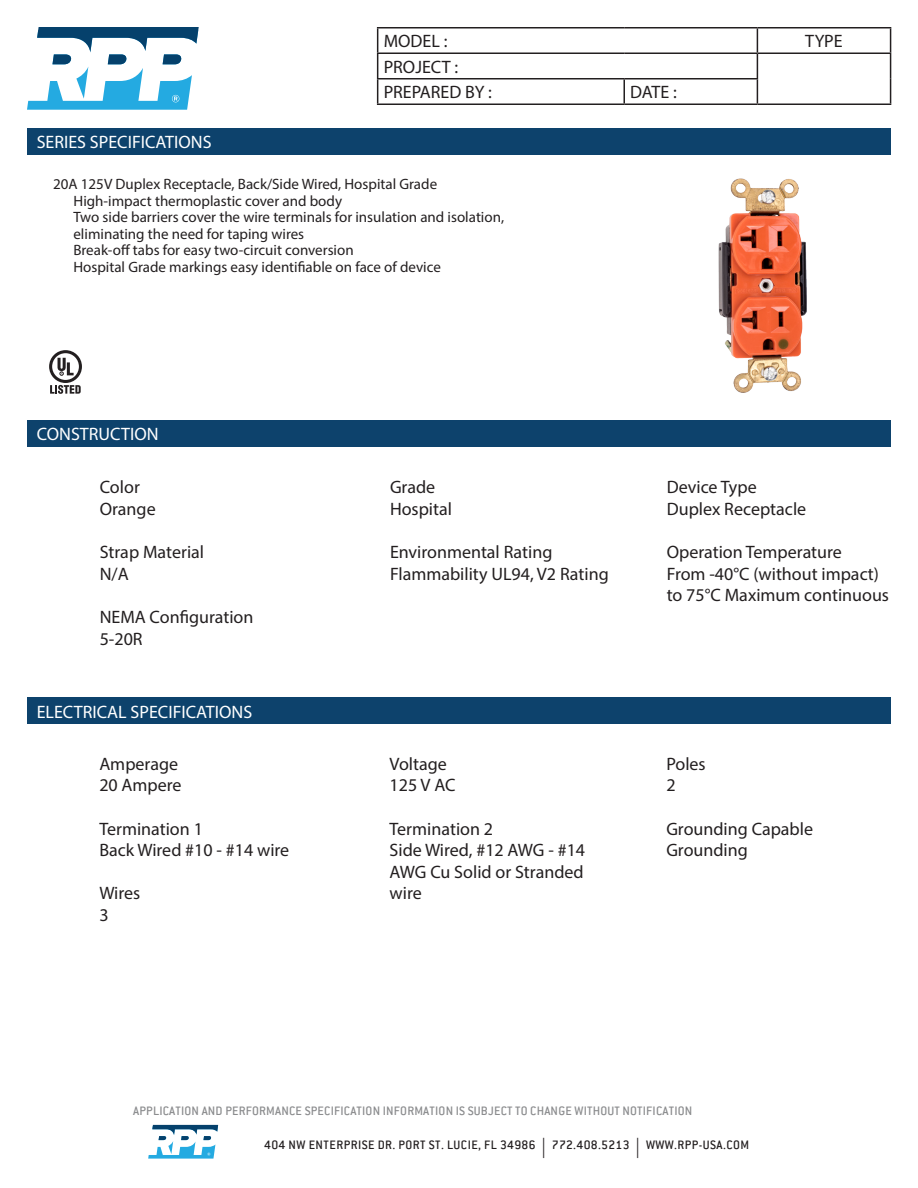
<style>
.page{position:relative;width:918px;height:1188px;background:#fff}
.page>*{position:absolute;margin:0;border:0;box-sizing:border-box;transform-origin:0 0}
.t1{font:18px/21.6px "Myriad Pro";color:#231f20}
.t2{font:18px "Myriad Pro";color:#fff}
.t3{font:15px/16.5px "Myriad Pro";color:#231f20}
.t4{font:500 13.5px "Conduit ITC";letter-spacing:.015em;color:#8b8c8e}
.t5{font:500 13.5px "Conduit ITC";letter-spacing:.035em;color:#231f20}
.s1{font-family:"Myriad Pro";font-weight:400;font-size:20.25px}
</style>
<div class="page">
<svg style="left:27px;top:27px;width:172px;height:83px"></svg>
<svg style="left:148px;top:1125px;width:70px;height:34px"></svg>
<hr style="left:377px;top:27px;width:247px;height:1px;background:#231f20">
<hr style="left:624px;top:27px;width:133px;height:1px;background:#231f20">
<hr style="left:757px;top:27px;width:134px;height:1px;background:#231f20">
<hr style="left:377px;top:52px;width:247px;height:2px;background:#231f20">
<hr style="left:624px;top:52px;width:133px;height:2px;background:#231f20">
<hr style="left:757px;top:52px;width:134px;height:2px;background:#231f20">
<hr style="left:377px;top:78px;width:247px;height:2px;background:#231f20">
<svg style="left:377px;top:28px;width:1px;height:76px"></svg>
<hr style="left:624px;top:78px;width:134px;height:2px;background:#231f20">
<hr style="left:623px;top:80px;width:2px;height:24px;background:#231f20">
<svg style="left:757px;top:28px;width:1px;height:76px"></svg>
<svg style="left:890px;top:28px;width:1px;height:76px"></svg>
<hr style="left:377px;top:104px;width:247px;height:1px;background:#231f20">
<hr style="left:624px;top:104px;width:133px;height:1px;background:#231f20">
<hr style="left:757px;top:104px;width:134px;height:1px;background:#231f20">
<div style="left:27px;top:129px;width:864px;height:26px;background:#0d426c"></div>
<div style="left:27px;top:420px;width:864px;height:27px;background:#0d426c"></div>
<div style="left:27px;top:697px;width:864px;height:27px;background:#0d426c"></div>
<svg style="left:49px;top:350px;width:33px;height:44px"></svg>
<img style="left:718px;top:178px;width:89px;height:215px">
<p class="t2" style="left:37px;top:131px;width:176px">SERIES SPECIFICATIONS</p>
<p class="t1" style="left:384px;top:30px;width:65px">MODEL :</p>
<p class="t1" style="left:805px;top:30px;width:39px">TYPE</p>
<p class="t1" style="left:384px;top:54px;width:110px;line-height:25.5px">PROJECT :<br>PREPARED BY :</p>
<p class="t1" style="left:630px;top:81px;width:48px">DATE :</p>
<p class="t3" style="left:73px;top:176px;width:432px;text-indent:-20px">20A 125V Duplex Receptacle, Back/Side Wired, Hospital Grade High-impact thermoplastic cover and body<br>Two side barriers cover the wire terminals for insulation and isolation, eliminating the need for taping wires<br>Break-off tabs for easy two-circuit conversion<br>Hospital Grade markings easy identifiable on face of device</p>
<p class="t2" style="left:37px;top:423px;width:123px">CONSTRUCTION</p>
<p class="t1" style="left:100px;top:476px;width:57px">Color<br>Orange</p>
<p class="t1" style="left:100px;top:541px;width:106px">Strap Material<br>N/A</p>
<p class="t1" style="left:100px;top:606px;width:155px">NEMA Configuration<br>5-20R</p>
<p class="t2" style="left:37px;top:700px;width:217px">ELECTRICAL SPECIFICATIONS</p>
<p class="t1" style="left:99px;top:753px;width:84px">Amperage<br>20 Ampere</p>
<p class="t1" style="left:99px;top:818px;width:191px">Termination 1<br>Back Wired #10 - #14 wire</p>
<p class="t1" style="left:99px;top:882px;width:43px">Wires<br>3</p>
<p class="t1" style="left:390px;top:476px;width:64px">Grade<br>Hospital</p>
<p class="t1" style="left:390px;top:541px;width:220px">Environmental Rating<br>Flammability UL94, V2 Rating</p>
<p class="t1" style="left:667px;top:476px;width:141px">Device Type<br>Duplex Receptacle</p>
<p class="t1" style="left:667px;top:541px;width:224px">Operation Temperature<br>From -40°C (without impact) to 75°C Maximum continuous</p>
<p class="t1" style="left:390px;top:753px;width:67px">Voltage<br>125 V AC</p>
<p class="t1" style="left:390px;top:818px;width:197px">Termination 2<br>Side Wired, #12 AWG - #14<br>AWG Cu Solid or Stranded wire</p>
<p class="t1" style="left:666px;top:753px;width:41px">Poles<br>2</p>
<p class="t1" style="left:666px;top:818px;width:148px">Grounding Capable<br>Grounding</p>
<p class="t4" style="left:133px;top:1103px;width:561px">APPLICATION AND PERFORMANCE SPECIFICATION INFORMATION IS SUBJECT TO CHANGE WITHOUT NOTIFICATION</p>
<p class="t5" style="left:264px;top:1137px;width:486px">404 NW ENTERPRISE DR. PORT ST. LUCIE, FL 34986 <span class="s1">|</span> 772.408.5213 <span class="s1">|</span> WWW.RPP-USA.COM</p>
</div>
